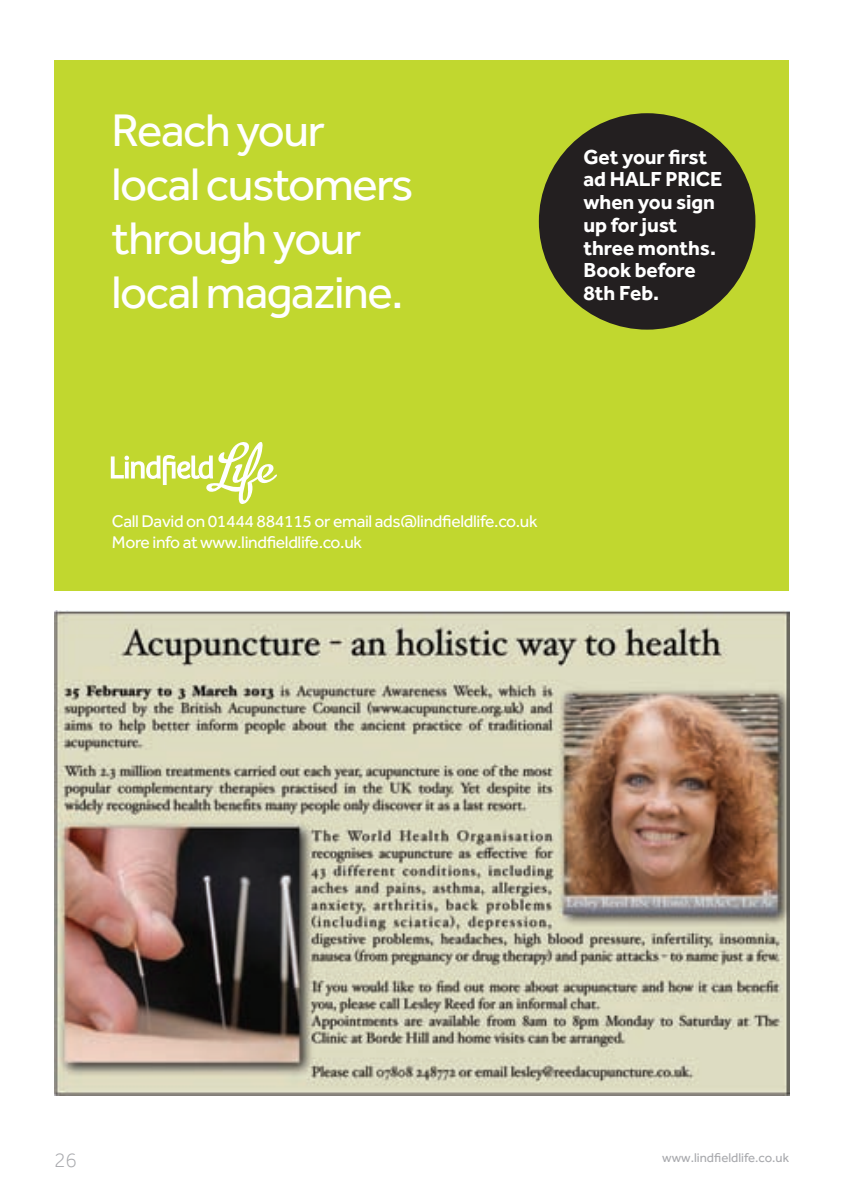
<style>
.page{position:relative;width:845px;height:1197px;background:#fff}
.page>*{position:absolute;margin:0;border:0;box-sizing:border-box;transform-origin:0 0}
.t1{font:47.25px/54.2px "Effra";letter-spacing:-.03em;color:#fff}
.t2{font:700 21px/22.8px "Effra";letter-spacing:-.005em;color:#fff}
.t3{font:300 21px "Effra";color:#a8a9ad}
.t4{font:17.5px/21px "Effra";letter-spacing:-.02em;color:#fff}
.t5{font:13.12px "Effra";color:#a8a9ad}
</style>
<div class="page">
<img style="left:54px;top:610px;width:734px;height:485px">
<div style="left:54px;top:60px;width:734px;height:530px;background:#c1d72f"></div>
<svg style="left:111px;top:442px;width:166px;height:62px"></svg>
<div style="left:538px;top:113px;width:217px;height:217px;background:#231f20;border-radius:50%"></div>
<h1 class="t1" style="left:111px;top:102px;width:303px">Reach your local customers through your local magazine.</h1>
<p class="t2" style="left:583px;top:145px;width:140px">Get your first ad HALF PRICE when you sign up for just three months.<br>Book before<br>8th Feb.</p>
<p class="t4" style="left:112px;top:510px;width:427px">Call David on 01444 884115 or email ads@lindfieldlife.co.uk<br>More info at www.lindfieldlife.co.uk</p>
<p class="t3" style="left:54px;top:1148px;width:24px">26</p>
<p class="t5" style="left:662px;top:1149px;width:128px">www.lindfieldlife.co.uk</p>
</div>
